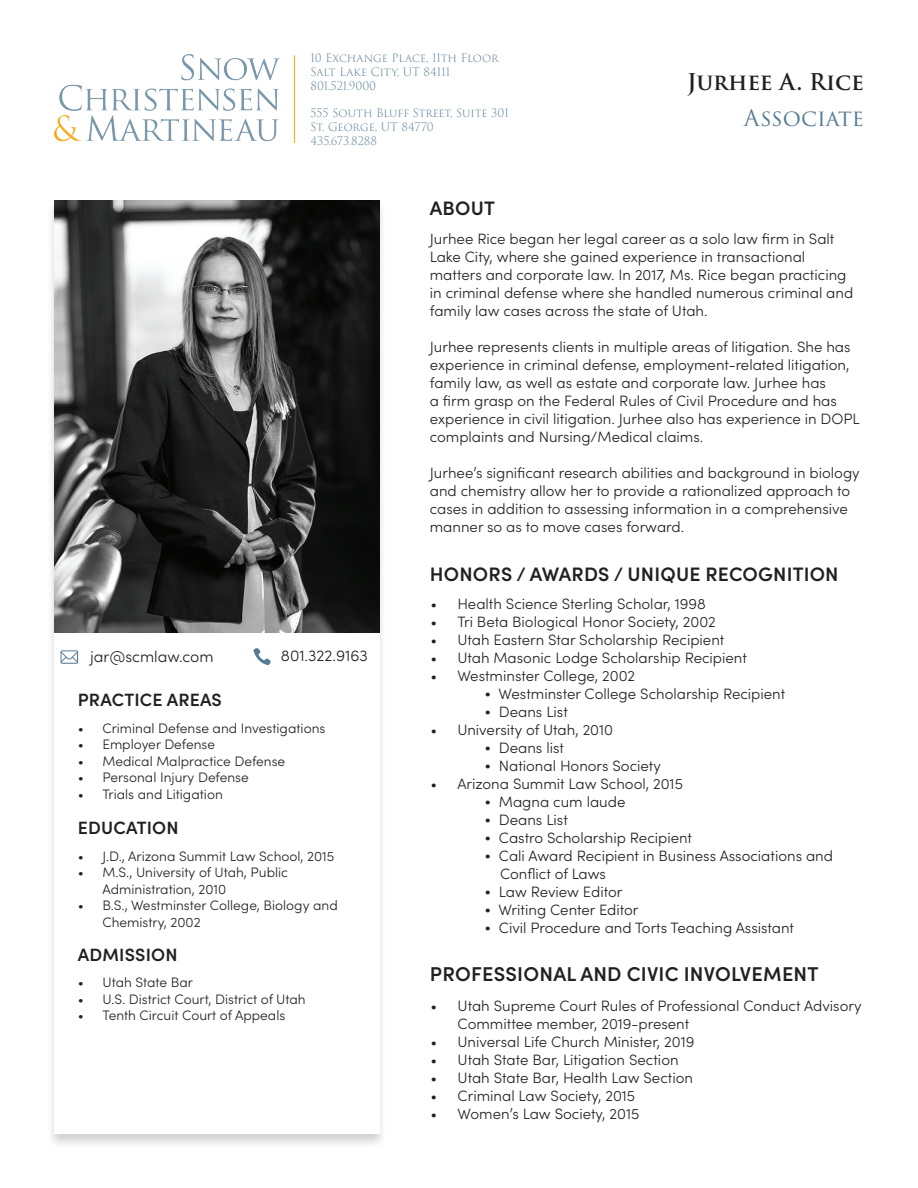
<style>
.page{position:relative;width:918px;height:1188px;background:#fff}
.page>*{position:absolute;margin:0;border:0;box-sizing:border-box;transform-origin:0 0}
.t1{font:600 22.5px "Trajan Pro 3";letter-spacing:-.01em;color:#231f20}
.t2{font:22.5px "Trajan Pro 3";letter-spacing:-.005em;color:#567c94}
.t3{font:600 19.95px "Sofia Pro";letter-spacing:.01em;color:#231f20}
.t4{font:600 19.5px "Sofia Pro";letter-spacing:.01em;color:#231f20}
.t5{font:600 17.85px "Sofia Pro";letter-spacing:.01em;color:#231f20}
.t6{font:300 15.75px "Sofia Pro";color:#231f20}
.t7{font:300 15px/18px "Sofia Pro";color:#231f20}
.t8{font:300 13.65px/16.5px "Sofia Pro";color:#231f20}
.t9{font:300 11.4px/13.6px "Trajan Pro 3";color:#567c94}
</style>
<div class="page">
<img style="left:54px;top:54px;width:240px;height:88px">
<div style="left:46px;top:199px;width:341px;height:950px;background:#231f20;opacity:.2"></div>
<div style="left:54px;top:201px;width:325px;height:933px;background:#fff"></div>
<img style="left:54px;top:201px;width:325px;height:431px">
<svg style="left:253px;top:648px;width:18px;height:17px"></svg>
<svg style="left:61px;top:650px;width:17px;height:14px"></svg>
<p class="t9" style="left:310px;top:52px;width:190px">10 Exchange Place, 11th Floor<br>Salt Lake City, UT 84111<br>801.521.9000</p>
<p class="t9" style="left:310px;top:107px;width:200px">555 South Bluff Street, Suite 301<br>St. George, UT 84770<br>435.673.8288</p>
<h3 class="t4" style="left:430px;top:193px;width:67px">ABOUT</h3>
<h1 class="t1" style="left:687px;top:65px;width:178px">Jurhee A. Rice</h1>
<h1 class="t2" style="left:744px;top:102px;width:122px">Associate</h1>
<p class="t7" style="left:430px;top:229px;width:425px">Jurhee Rice began her legal career as a solo law firm in Salt Lake City, where she gained experience in transactional matters and corporate law. In 2017, Ms. Rice began practicing in criminal defense where she handled numerous criminal and family law cases across the state of Utah.</p>
<p class="t7" style="left:430px;top:337px;width:431px">Jurhee represents clients in multiple areas of litigation. She has experience in criminal defense, employment-related litigation, family law, as well as estate and corporate law. Jurhee has<br>a firm grasp on the Federal Rules of Civil Procedure and has experience in civil litigation. Jurhee also has experience in DOPL complaints and Nursing/Medical claims.</p>
<p class="t7" style="left:430px;top:463px;width:431px">Jurhee’s significant research abilities and background in biology and chemistry allow her to provide a rationalized approach to cases in addition to assessing information in a comprehensive manner so as to move cases forward.</p>
<p class="t6" style="left:90px;top:645px;width:125px">jar@scmlaw.com</p>
<p class="t6" style="left:281px;top:644px;width:89px">801.322.9163</p>
<p class="t5" style="left:78px;top:686px;width:146px">PRACTICE AREAS</p>
<p class="t8" style="left:78px;top:719px;width:249px">• Criminal Defense and Investigations</p>
<p class="t8" style="left:78px;top:735px;width:139px">• Employer Defense</p>
<p class="t8" style="left:78px;top:752px;width:209px">• Medical Malpractice Defense</p>
<p class="t8" style="left:78px;top:768px;width:173px">• Personal Injury Defense</p>
<p class="t8" style="left:78px;top:785px;width:147px">• Trials and Litigation</p>
<p class="t5" style="left:78px;top:815px;width:102px">EDUCATION</p>
<p class="t8" style="left:78px;top:847px;width:258px">• J.D., Arizona Summit Law School, 2015</p>
<p class="t8" style="left:102px;top:864px;width:187px;text-indent:-25px">• M.S., University of Utah, Public<br>Administration, 2010</p>
<p class="t8" style="left:102px;top:896px;width:237px;text-indent:-25px">• B.S., Westminster College, Biology and<br>Chemistry, 2002</p>
<p class="t5" style="left:78px;top:941px;width:101px">ADMISSION</p>
<p class="t8" style="left:78px;top:974px;width:117px">• Utah State Bar</p>
<p class="t8" style="left:78px;top:990px;width:230px">• U.S. District Court, District of Utah</p>
<p class="t8" style="left:78px;top:1007px;width:209px">• Tenth Circuit Court of Appeals</p>
<h3 class="t4" style="left:430px;top:559px;width:410px">HONORS / AWARDS / UNIQUE RECOGNITION</h3>
<p class="t7" style="left:430px;top:594px;width:277px">• Health Science Sterling Scholar, 1998</p>
<p class="t7" style="left:430px;top:612px;width:287px">• Tri Beta Biological Honor Society, 2002</p>
<p class="t7" style="left:430px;top:630px;width:296px">• Utah Eastern Star Scholarship Recipient</p>
<p class="t7" style="left:430px;top:648px;width:318px">• Utah Masonic Lodge Scholarship Recipient</p>
<p class="t7" style="left:430px;top:666px;width:206px">• Westminster College, 2002</p>
<p class="t7" style="left:484px;top:684px;width:302px">• Westminster College Scholarship Recipient</p>
<p class="t7" style="left:484px;top:702px;width:85px">• Deans List</p>
<p class="t7" style="left:430px;top:720px;width:184px">• University of Utah, 2010</p>
<p class="t7" style="left:484px;top:738px;width:81px">• Deans list</p>
<p class="t7" style="left:484px;top:756px;width:178px">• National Honors Society</p>
<p class="t7" style="left:430px;top:774px;width:254px">• Arizona Summit Law School, 2015</p>
<p class="t7" style="left:484px;top:792px;width:143px">• Magna cum laude</p>
<p class="t7" style="left:484px;top:810px;width:85px">• Deans List</p>
<p class="t7" style="left:484px;top:828px;width:209px">• Castro Scholarship Recipient</p>
<p class="t7" style="left:500px;top:846px;width:334px;text-indent:-16px">• Cali Award Recipient in Business Associations and<br>Conflict of Laws</p>
<p class="t7" style="left:484px;top:882px;width:140px">• Law Review Editor</p>
<p class="t7" style="left:484px;top:900px;width:156px">• Writing Center Editor</p>
<p class="t7" style="left:484px;top:918px;width:311px">• Civil Procedure and Torts Teaching Assistant</p>
<h2 class="t3" style="left:430px;top:959px;width:390px">PROFESSIONAL AND CIVIC INVOLVEMENT</h2>
<p class="t7" style="left:458px;top:996px;width:405px;text-indent:-27px">• Utah Supreme Court Rules of Professional Conduct Advisory<br>Committee member, 2019-present</p>
<p class="t7" style="left:431px;top:1032px;width:265px">• Universal Life Church Minister, 2019</p>
<p class="t7" style="left:431px;top:1050px;width:250px">• Utah State Bar, Litigation Section</p>
<p class="t7" style="left:431px;top:1068px;width:264px">• Utah State Bar, Health Law Section</p>
<p class="t7" style="left:431px;top:1086px;width:206px">• Criminal Law Society, 2015</p>
<p class="t7" style="left:431px;top:1104px;width:210px">• Women’s Law Society, 2015</p>
</div>
